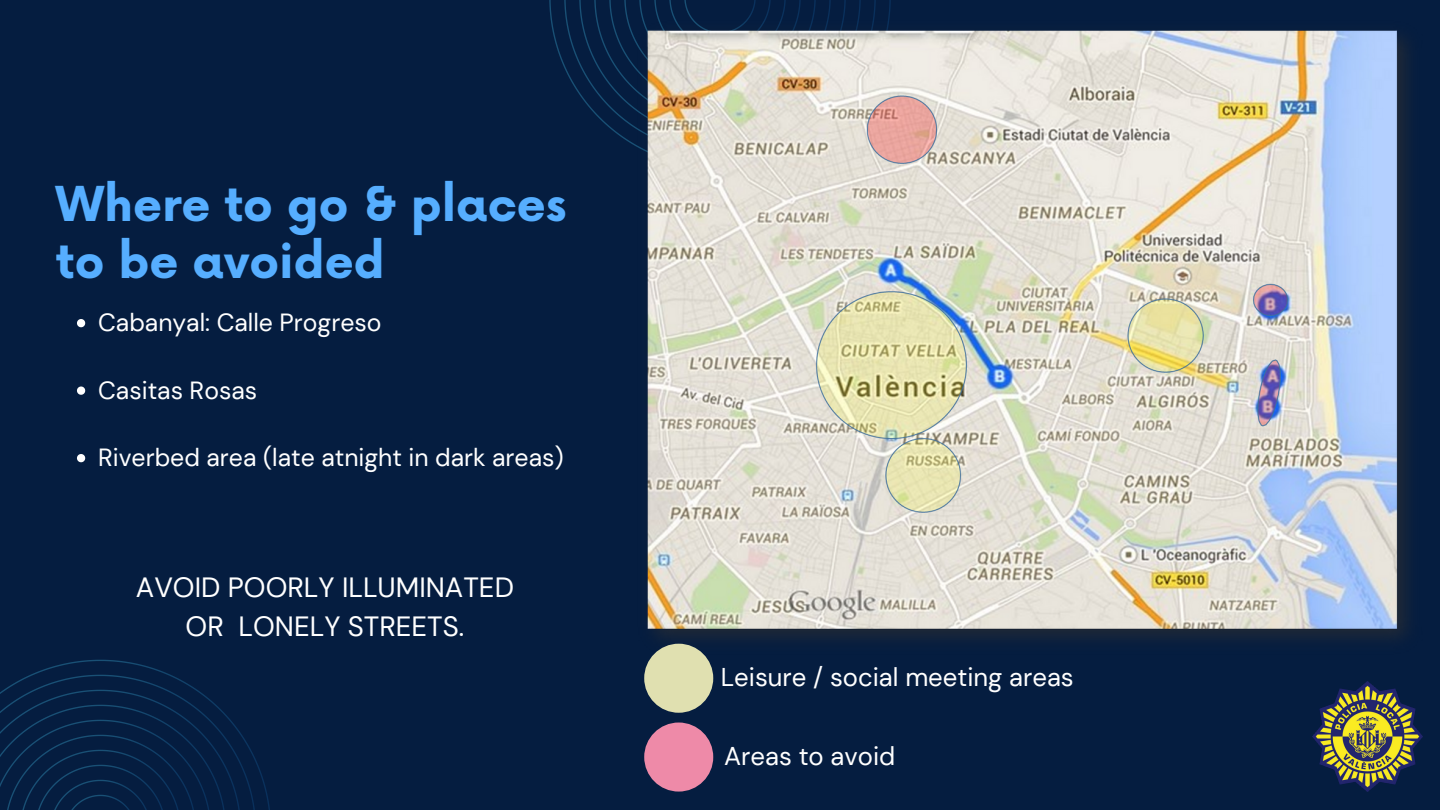
<style>
.page{position:relative;width:1440px;height:810px;background:#051d40}
.page>*{position:absolute;margin:0;border:0;box-sizing:border-box;transform-origin:0 0}
.t1{font:700 46.9px/56.5px "Now";color:#56aeff}
.t2{font:27.8px/38.2px "DM Sans";color:#fff;text-align:center}
.t3{font:25.7px "DM Sans";color:#fff}
.t4{font:24.8px "DM Sans";color:#fff}
</style>
<div class="page">
<svg style="left:549px;top:0;width:341px;height:145px"></svg>
<svg style="left:0;top:660px;width:270px;height:150px"></svg>
<img style="left:1313px;top:681px;width:110px;height:110px">
<img style="left:633px;top:15px;width:775px;height:644px">
<div style="left:644px;top:723px;width:69px;height:69px;background:#ee8aa8;border-radius:50%"></div>
<div style="left:644px;top:644px;width:69px;height:69px;background:#e0e0b0;border-radius:50%"></div>
<svg style="left:77px;top:319px;width:8px;height:8px"></svg>
<svg style="left:77px;top:387px;width:8px;height:8px"></svg>
<svg style="left:77px;top:454px;width:8px;height:8px"></svg>
<h1 class="t1" style="left:56px;top:179px;width:512px">Where to go &amp; places to be avoided</h1>
<p class="t4" style="left:98px;top:306px;width:285px">Cabanyal: Calle Progreso</p>
<p class="t4" style="left:98px;top:374px;width:161px">Casitas Rosas</p>
<p class="t4" style="left:98px;top:441px;width:467px">Riverbed area (late atnight in dark areas)</p>
<p class="t2" style="left:136px;top:569px;width:380px">AVOID POORLY ILLUMINATED<br>OR LONELY STREETS.</p>
<p class="t3" style="left:721px;top:661px;width:354px">Leisure / social meeting areas</p>
<p class="t3" style="left:724px;top:740px;width:173px">Areas to avoid</p>
</div>
